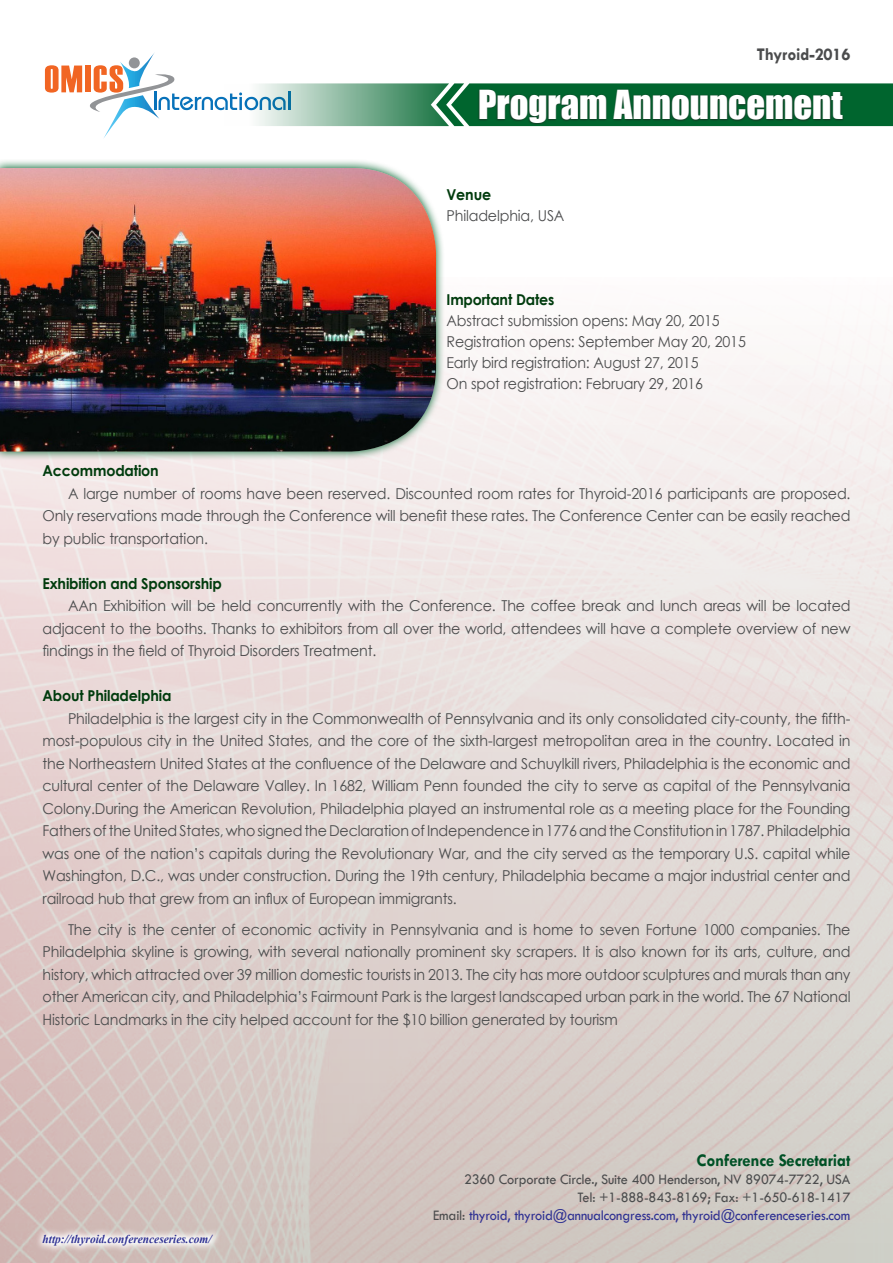
<style>
.page{position:relative;width:893px;height:1263px;background:#fff}
.page>*{position:absolute;margin:0;border:0;box-sizing:border-box;transform-origin:0 0}
.t1{font:36.75px "Impact";color:#fff}
.t2{font:700 18px "Tw Cen";letter-spacing:-.01em;color:#005126;scale:.95 1}
.t3{font:700 18px "Tw Cen";letter-spacing:-.01em;color:#4b4c4d;scale:.95 1}
.t4{font:15px/22.5px "Century Gothic";letter-spacing:-.01em;color:#4b4c4d;text-align:justify;scale:.95 1}
.t5{font:15px "Tw Cen";letter-spacing:-.01em;color:#4b4c4d;scale:.95 1}
.t6{font:700 15px "Century Gothic";letter-spacing:-.01em;color:#003b0d;scale:.95 1}
.t7{font:15px "Tw Cen";letter-spacing:-.01em;color:#2e3092;scale:.95 1}
.t8{font:italic 700 12px "Times New Roman";color:#2e3092;scale:.95 1}
.s1{color:#4b4c4d}
</style>
<div class="page">
<div style="left:0;top:277px;width:893px;height:986px;background:linear-gradient(to bottom,#fef8f9,#cec0ba)"></div>
<svg style="left:34px;top:1227px;width:187px;height:28px"></svg>
<svg style="left:45px;top:53px;width:848px;height:85px"></svg>
<div style="left:478px;top:88px;width:366px;height:37px;background:#231f20;opacity:.75"></div>
<svg style="left:0;top:160px;width:445px;height:301px"></svg>
<img style="left:0;top:168px;width:436px;height:284px">
<p class="t3" style="left:757px;top:44px;width:100px">Thyroid-2016</p>
<p class="t1" style="left:478px;top:76px;width:366px">Program Announcement</p>
<p class="t6" style="left:446px;top:183px;width:49px">Venue</p>
<p class="t4" style="left:446px;top:204px;width:126px">Philadelphia, USA</p>
<p class="t6" style="left:446px;top:288px;width:115px">Important Dates</p>
<p class="t4" style="left:446px;top:309px;width:289px">Abstract submission opens: May 20, 2015</p>
<p class="t4" style="left:446px;top:330px;width:317px">Registration opens: September May 20, 2015</p>
<p class="t4" style="left:446px;top:351px;width:267px">Early bird registration: August 27, 2015</p>
<p class="t4" style="left:446px;top:372px;width:272px">On spot registration: February 29, 2016</p>
<p class="t6" style="left:43px;top:459px;width:124px">Accommodation</p>
<p class="t4" style="left:43px;top:482px;width:852px;text-indent:26px">A large number of rooms have been reserved. Discounted room rates for Thyroid-2016 participants are proposed.<br>Only reservations made through the Conference will benefit these rates. The Conference Center can be easily reached by public transportation.</p>
<p class="t6" style="left:43px;top:572px;width:190px">Exhibition and Sponsorship</p>
<p class="t4" style="left:43px;top:594px;width:852px;text-indent:26px">AAn Exhibition will be held concurrently with the Conference. The coffee break and lunch areas will be located adjacent to the booths. Thanks to exhibitors from all over the world, attendees will have a complete overview of new findings in the field of Thyroid Disorders Treatment.</p>
<p class="t6" style="left:43px;top:684px;width:137px">About Philadelphia</p>
<p class="t4" style="left:43px;top:707px;width:852px;text-indent:26px">Philadelphia is the largest city in the Commonwealth of Pennsylvania and its only consolidated city-county, the fifth&shy;most-populous city in the United States, and the core of the sixth-largest metropolitan area in the country. Located in the Northeastern United States at the confluence of the Delaware and Schuylkill rivers, Philadelphia is the economic and cultural center of the Delaware Valley. In 1682, William Penn founded the city to serve as capital of the Pennsylvania Colony.During the American Revolution, Philadelphia played an instrumental role as a meeting place for the Founding Fathers of the United States, who signed the Declaration of Independence in 1776 and the Constitution in 1787. Philadelphia was one of the nation’s capitals during the Revolutionary War, and the city served as the temporary U.S. capital while Washington, D.C., was under construction. During the 19th century, Philadelphia became a major industrial center and railroad hub that grew from an influx of European immigrants.</p>
<p class="t4" style="left:43px;top:918px;width:852px;text-indent:26px">The city is the center of economic activity in Pennsylvania and is home to seven Fortune 1000 companies. The Philadelphia skyline is growing, with several nationally prominent sky scrapers. It is also known for its arts, culture, and history, which attracted over 39 million domestic tourists in 2013. The city has more outdoor sculptures and murals than any other American city, and Philadelphia’s Fairmount Park is the largest landscaped urban park in the world. The 67 National Historic Landmarks in the city helped account for the $10 billion generated by tourism</p>
<p class="t8" style="left:43px;top:1231px;width:179px">http://thyroid.conferenceseries.com/</p>
<p class="t2" style="left:697px;top:1150px;width:163px">Conference Secretariat</p>
<p class="t5" style="left:464px;top:1171px;width:408px">2360 Corporate Circle., Suite 400 Henderson, NV 89074-7722, USA</p>
<p class="t5" style="left:577px;top:1189px;width:289px">Tel: +1-888-843-8169; Fax: +1-650-618-1417</p>
<p class="t7" style="left:433px;top:1207px;width:441px"><span class="s1">Email:</span> thyroid, thyroid@annualcongress.com, thyroid@conferenceseries.com</p>
</div>
